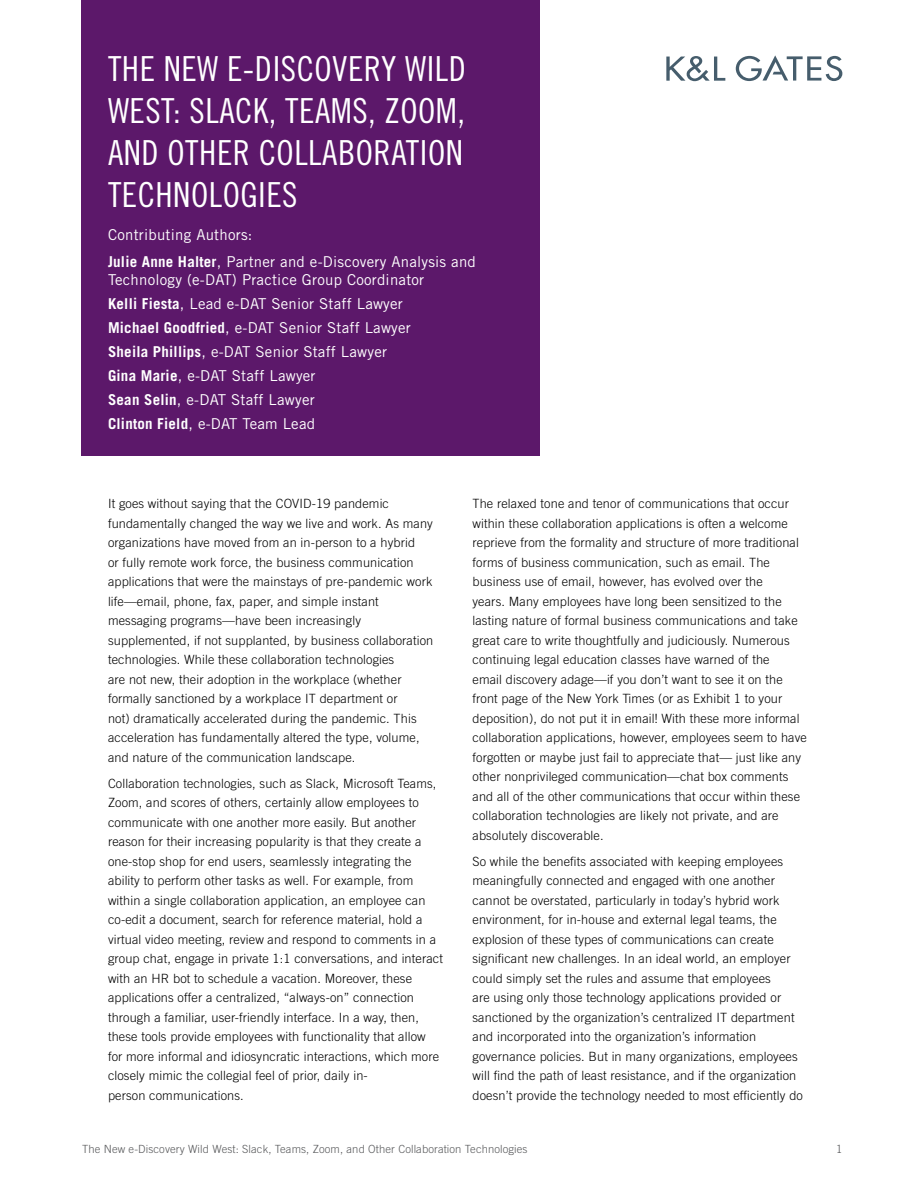
<style>
.page{position:relative;width:918px;height:1188px;background:#fff}
.page>*{position:absolute;margin:0;border:0;box-sizing:border-box;transform-origin:0 0}
.t1{font:34.5px/42px "Trade Gothic LT Std Cn 18";letter-spacing:.015em;color:#fff;text-align:justify}
.t2{font:15px/24px "Trade Gothic LT Std";letter-spacing:.015em;color:#fff}
.t3{font:300 12.75px/19.5px "Trade Gothic LT Std";letter-spacing:.01em;color:#000}
.t4{font:300 11.25px "Trade Gothic LT Std";letter-spacing:.01em;color:#58595b}
.s1{font-weight:700}
</style>
<div class="page">
<svg style="left:666px;top:56px;width:59px;height:25px"></svg>
<svg style="left:736px;top:55px;width:106px;height:26px"></svg>
<div style="left:81px;top:0;width:459px;height:456px;background:#5c186a"></div>
<h1 class="t1" style="left:108px;top:47px;width:360px">THE NEW E-DISCOVERY WILD WEST: SLACK, TEAMS, ZOOM, AND OTHER COLLABORATION TECHNOLOGIES</h1>
<p class="t2" style="left:108px;top:221px;width:369px;line-height:27px">Contributing Authors:<br><span class="s1">Julie Anne Halter</span>, Partner and e-Discovery Analysis and</p>
<p class="t2" style="left:108px;top:267px;width:318px">Technology (e-DAT) Practice Group Coordinator <span class="s1">Kelli Fiesta</span>, Lead e-DAT Senior Staff Lawyer <span class="s1">Michael Goodfried</span>, e-DAT Senior Staff Lawyer <span class="s1">Sheila Phillips</span>, e-DAT Senior Staff Lawyer<br><span class="s1">Gina Marie</span>, e-DAT Staff Lawyer<br><span class="s1">Sean Selin</span>, e-DAT Staff Lawyer<br><span class="s1">Clinton Field</span>, e-DAT Team Lead</p>
<p class="t3" style="left:108px;top:494px;width:327px">It goes without saying that the COVID-19 pandemic fundamentally changed the way we live and work. As many organizations have moved from an in-person to a hybrid<br>or fully remote work force, the business communication applications that were the mainstays of pre-pandemic work life—email, phone, fax, paper, and simple instant messaging programs—have been increasingly supplemented, if not supplanted, by business collaboration technologies. While these collaboration technologies<br>are not new, their adoption in the workplace (whether formally sanctioned by a workplace IT department or<br>not) dramatically accelerated during the pandemic. This acceleration has fundamentally altered the type, volume, and nature of the communication landscape.</p>
<p class="t3" style="left:108px;top:773px;width:336px">Collaboration technologies, such as Slack, Microsoft Teams, Zoom, and scores of others, certainly allow employees to communicate with one another more easily. But another reason for their increasing popularity is that they create a one-stop shop for end users, seamlessly integrating the ability to perform other tasks as well. For example, from within a single collaboration application, an employee can co-edit a document, search for reference material, hold a virtual video meeting, review and respond to comments in a group chat, engage in private 1:1 conversations, and interact with an HR bot to schedule a vacation. Moreover, these applications offer a centralized, “always-on” connection through a familiar, user-friendly interface. In a way, then, these tools provide employees with functionality that allow for more informal and idiosyncratic interactions, which more closely mimic the collegial feel of prior, daily in-<br>person communications.</p>
<p class="t3" style="left:472px;top:494px;width:336px">The relaxed tone and tenor of communications that occur within these collaboration applications is often a welcome reprieve from the formality and structure of more traditional forms of business communication, such as email. The business use of email, however, has evolved over the<br>years. Many employees have long been sensitized to the lasting nature of formal business communications and take great care to write thoughtfully and judiciously. Numerous continuing legal education classes have warned of the<br>email discovery adage—if you don’t want to see it on the front page of the New York Times (or as Exhibit 1 to your deposition), do not put it in email! With these more informal collaboration applications, however, employees seem to have forgotten or maybe just fail to appreciate that— just like any other nonprivileged communication—chat box comments and all of the other communications that occur within these collaboration technologies are likely not private, and are absolutely discoverable.</p>
<p class="t3" style="left:472px;top:851px;width:332px">So while the benefits associated with keeping employees meaningfully connected and engaged with one another cannot be overstated, particularly in today’s hybrid work environment, for in-house and external legal teams, the explosion of these types of communications can create significant new challenges. In an ideal world, an employer could simply set the rules and assume that employees<br>are using only those technology applications provided or sanctioned by the organization’s centralized IT department and incorporated into the organization’s information governance policies. But in many organizations, employees will find the path of least resistance, and if the organization doesn’t provide the technology needed to most efficiently do</p>
<p class="t4" style="left:82px;top:1143px;width:447px">The New e-Discovery Wild West: Slack, Teams, Zoom, and Other Collaboration Technologies</p>
<p class="t4" style="left:836px;top:1143px;width:8px">1</p>
</div>
